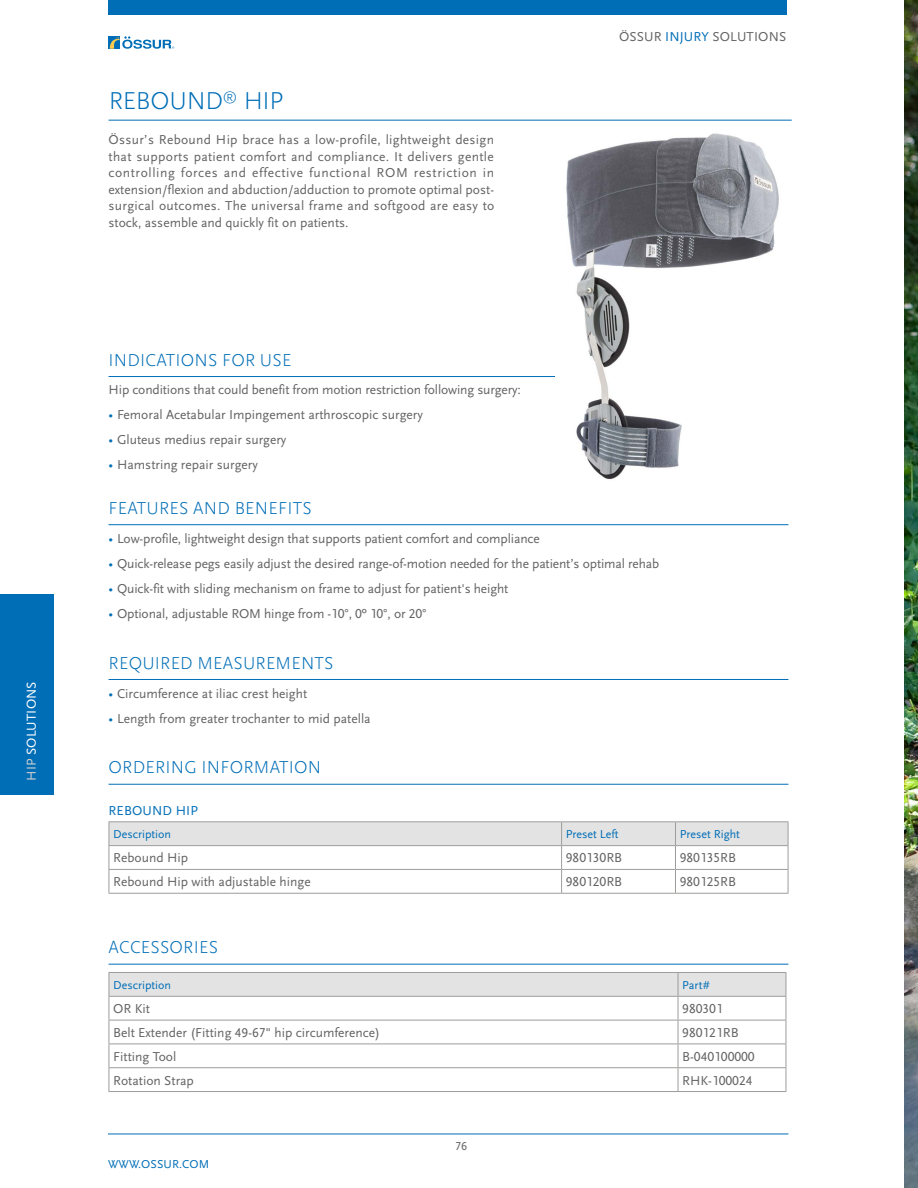
<style>
.page{position:relative;width:918px;height:1188px;background:#fff}
.page>*{position:absolute;margin:0;border:0;box-sizing:border-box;transform-origin:0 0}
.t1{font:300 25.5px "Scala Sans OT";letter-spacing:-.015em;color:#006eb7}
.t2{font:300 18px "Scala Sans OT";letter-spacing:.01em;color:#006eb7}
.t3{font:13.5px/16.5px "Scala Sans OT";color:#646363;text-align:justify}
.t4{font:13.5px "Scala Sans OT";letter-spacing:.01em;color:#fff}
.t5{font:13.5px "Scala Sans OT";letter-spacing:.01em;color:#006eb7}
.t6{font:12px "Scala Sans OT";color:#006eb7}
.t7{font:12px "Scala Sans OT";color:#646363}
.s1{color:#d0d0d0}
.s2{color:#006eb7}
</style>
<div class="page">
<hr style="left:108px;top:1134px;width:680px;height:1px;background:#006eb7">
<svg style="left:108px;top:36px;width:12px;height:13px"></svg>
<svg style="left:110px;top:36px;width:64px;height:13px"></svg>
<div style="left:108px;top:0;width:678px;height:15px;background:#006eb7"></div>
<div style="left:0;top:594px;width:54px;height:201px;background:#006eb7"></div>
<hr style="left:109px;top:120px;width:683px;height:1px;background:#006eb7">
<hr style="left:109px;top:376px;width:679px;height:1px;background:#006eb7">
<hr style="left:109px;top:524px;width:679px;height:1px;background:#006eb7">
<hr style="left:109px;top:679px;width:679px;height:1px;background:#006eb7">
<hr style="left:109px;top:784px;width:679px;height:1px;background:#006eb7">
<hr style="left:109px;top:964px;width:679px;height:1px;background:#006eb7">
<hr style="left:109px;top:821px;width:453px;height:1px;background:#9d9d9c">
<hr style="left:562px;top:821px;width:113px;height:1px;background:#9d9d9c">
<hr style="left:675px;top:821px;width:113px;height:1px;background:#9d9d9c">
<svg style="left:109px;top:822px;width:680px;height:71px"></svg>
<hr style="left:109px;top:893px;width:453px;height:1px;background:#9d9d9c">
<hr style="left:562px;top:893px;width:113px;height:1px;background:#9d9d9c">
<hr style="left:675px;top:893px;width:113px;height:1px;background:#9d9d9c">
<svg style="left:109px;top:972px;width:678px;height:119px"></svg>
<hr style="left:109px;top:1091px;width:569px;height:1px;background:#9d9d9c">
<hr style="left:678px;top:1091px;width:108px;height:1px;background:#9d9d9c">
<div style="left:556px;top:129px;width:249px;height:384px;background:#fff"></div>
<img style="left:566px;top:133px;width:213px;height:347px">
<img style="left:904px;top:0;width:14px;height:1188px">
<p class="t4" style="left:24px;top:781px;width:101px;rotate:-90deg"><span class="s1">HIP</span> SOLUTIONS</p>
<h1 class="t1" style="left:109px;top:87px;width:176px">REBOUND<sup>®</sup> HIP</h1>
<p class="t3" style="left:109px;top:132px;width:387px">Össur’s Rebound Hip brace has a low-profile, lightweight design that supports patient comfort and compliance. It delivers gentle controlling forces and effective functional ROM restriction in extension/flexion and abduction/adduction to promote optimal post&shy;surgical outcomes. The universal frame and softgood are easy to stock, assemble and quickly fit on patients.</p>
<p class="t3" style="left:619px;top:29px;width:169px">ÖSSUR <span class="s2">INJURY</span> SOLUTIONS</p>
<h2 class="t2" style="left:109px;top:350px;width:184px">INDICATIONS FOR USE</h2>
<p class="t3" style="left:109px;top:382px;width:414px">Hip conditions that could benefit from motion restriction following surgery:</p>
<p class="t3" style="left:109px;top:407px;width:316px"><span class="s2">•</span> Femoral Acetabular Impingement arthroscopic surgery</p>
<p class="t3" style="left:109px;top:432px;width:179px"><span class="s2">•</span> Gluteus medius repair surgery</p>
<p class="t3" style="left:109px;top:457px;width:151px"><span class="s2">•</span> Hamstring repair surgery</p>
<h2 class="t2" style="left:109px;top:498px;width:205px">FEATURES AND BENEFITS</h2>
<p class="t3" style="left:109px;top:531px;width:433px"><span class="s2">•</span> Low-profile, lightweight design that supports patient comfort and compliance</p>
<p class="t3" style="left:109px;top:556px;width:552px"><span class="s2">•</span> Quick-release pegs easily adjust the desired range-of-motion needed for the patient’s optimal rehab</p>
<p class="t3" style="left:109px;top:581px;width:401px"><span class="s2">•</span> Quick-fit with sliding mechanism on frame to adjust for patient's height</p>
<p class="t3" style="left:109px;top:606px;width:319px"><span class="s2">•</span> Optional, adjustable ROM hinge from -10°, 0º 10°, or 20°</p>
<h2 class="t2" style="left:109px;top:653px;width:226px">REQUIRED MEASUREMENTS</h2>
<p class="t3" style="left:109px;top:686px;width:200px"><span class="s2">•</span> Circumference at iliac crest height</p>
<p class="t3" style="left:109px;top:711px;width:264px"><span class="s2">•</span> Length from greater trochanter to mid patella</p>
<h2 class="t2" style="left:109px;top:758px;width:214px">ORDERING INFORMATION</h2>
<p class="t5" style="left:109px;top:804px;width:91px">REBOUND HIP</p>
<p class="t6" style="left:113px;top:828px;width:59px">Description</p>
<p class="t6" style="left:566px;top:828px;width:54px">Preset Left</p>
<p class="t6" style="left:680px;top:828px;width:62px">Preset Right</p>
<p class="t3" style="left:113px;top:850px;width:76px">Rebound Hip</p>
<p class="t3" style="left:566px;top:850px;width:58px">980130RB</p>
<p class="t3" style="left:680px;top:850px;width:58px">980135RB</p>
<p class="t3" style="left:113px;top:874px;width:199px">Rebound Hip with adjustable hinge</p>
<p class="t3" style="left:566px;top:874px;width:58px">980120RB</p>
<p class="t3" style="left:680px;top:874px;width:58px">980125RB</p>
<h2 class="t2" style="left:109px;top:938px;width:111px">ACCESSORIES</h2>
<p class="t6" style="left:113px;top:978px;width:59px">Description</p>
<p class="t6" style="left:682px;top:978px;width:29px">Part#</p>
<p class="t3" style="left:113px;top:1001px;width:38px">OR Kit</p>
<p class="t3" style="left:682px;top:1001px;width:42px">980301</p>
<p class="t3" style="left:113px;top:1025px;width:268px">Belt Extender (Fitting 49-67" hip circumference)</p>
<p class="t3" style="left:682px;top:1025px;width:58px">980121RB</p>
<p class="t3" style="left:113px;top:1048px;width:65px">Fitting Tool</p>
<p class="t3" style="left:682px;top:1048px;width:74px">B-040100000</p>
<p class="t3" style="left:113px;top:1072px;width:82px">Rotation Strap</p>
<p class="t3" style="left:682px;top:1072px;width:72px">RHK-100024</p>
<p class="t6" style="left:108px;top:1157px;width:103px">WWW.OSSUR.COM</p>
<p class="t7" style="left:455px;top:1139px;width:13px">76</p>
</div>
